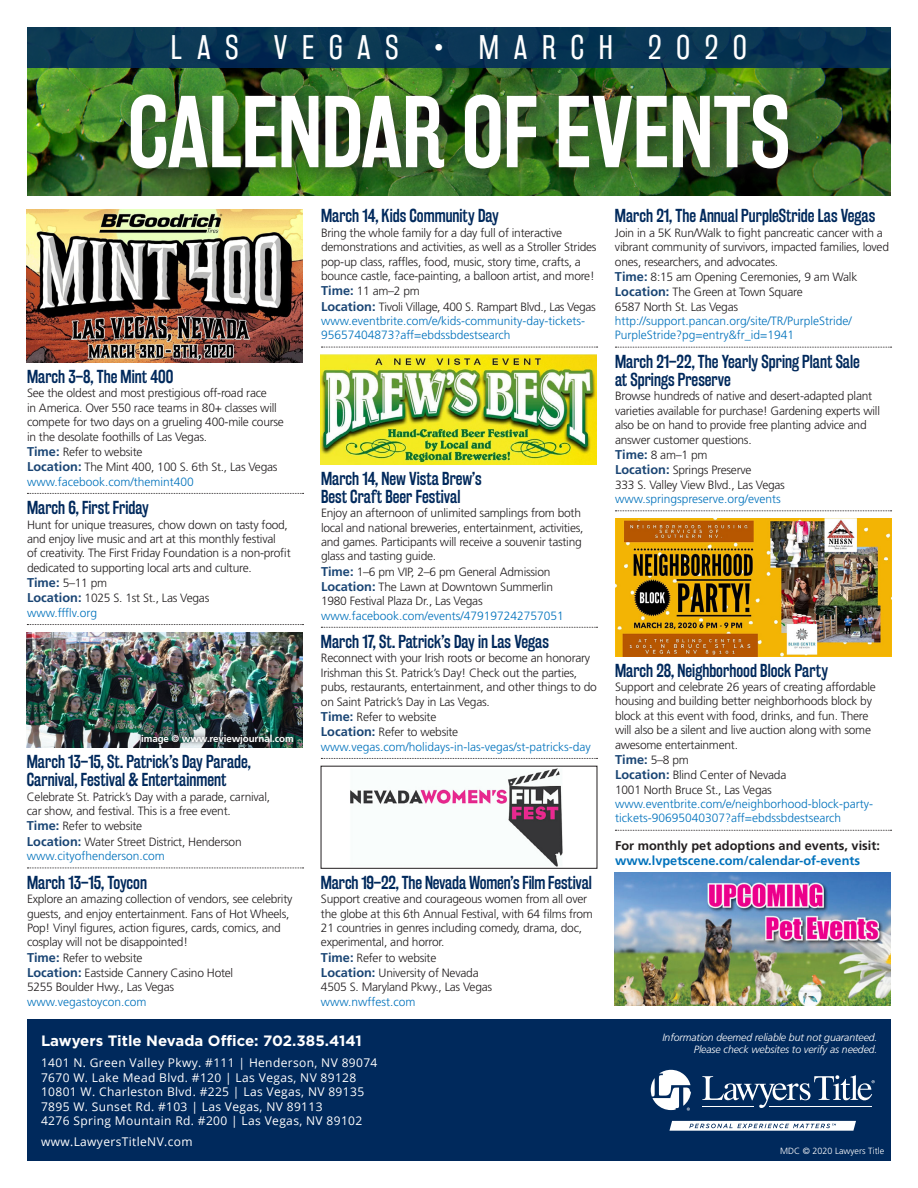
<style>
.page{position:relative;width:918px;height:1188px;background:#fff}
.page>*{position:absolute;margin:0;border:0;box-sizing:border-box;transform-origin:0 0}
.t1{font:90px "Rakesly Rg";color:#fff}
.t2{font:30px "Rakesly Bk";letter-spacing:.5em;color:#fff}
.t3{font:16.5px/18px "Rakesly Rg";color:#00295c}
.t4{font:700 15px "Gotham";color:#fff}
.t5{font:700 12.75px "Frutiger LT Std";color:#231f20}
.t6{font:700 12.75px "Frutiger LT Std";color:#0072bc}
.t7{font:700 12.75px "Frutiger LT Std";color:#1a4574}
.t8{font:300 12px/14.7px "Frutiger LT Std";letter-spacing:-.02em;color:#231f20}
.t9{font:300 12px/14.4px "Frutiger LT Std";color:#0072bc}
.t10{font:12px "Open Sans";letter-spacing:.03em;color:#fff}
.t11{font:italic 300 10.5px/12px "Frutiger LT Std";letter-spacing:-.01em;color:#fff;text-align:right}
.t12{font:700 9.75px "Frutiger LT Std";letter-spacing:-.01em;color:#fff}
.t13{font:300 9px "Frutiger LT Std";color:#fff}
.s1{font-family:"Rakesly Rg";font-weight:700}
.s2{font-weight:700;font-size:12.75px;color:#1a4574}
.s3{color:#0072bc}
.s4{font-weight:300;font-size:12px;color:#231f20}
</style>
<div class="page">
<div style="left:27px;top:1019px;width:864px;height:142px;background:#00295c"></div>
<svg style="left:615px;top:830px;width:277px;height:1px"></svg>
<svg style="left:27px;top:493px;width:277px;height:1px"></svg>
<svg style="left:321px;top:347px;width:277px;height:1px"></svg>
<svg style="left:321px;top:627px;width:277px;height:1px"></svg>
<svg style="left:321px;top:758px;width:277px;height:1px"></svg>
<svg style="left:27px;top:624px;width:277px;height:1px"></svg>
<svg style="left:27px;top:868px;width:277px;height:1px"></svg>
<svg style="left:615px;top:347px;width:277px;height:1px"></svg>
<svg style="left:615px;top:510px;width:277px;height:1px"></svg>
<img style="left:615px;top:872px;width:276px;height:134px">
<img style="left:27px;top:68px;width:864px;height:128px">
<svg style="left:27px;top:27px;width:864px;height:41px;fill:#0a3653"></svg>
<div style="left:120px;top:85px;width:688px;height:102px;background:#231f20;opacity:.65"></div>
<svg style="left:651px;top:1070px;width:40px;height:41px"></svg>
<svg style="left:702px;top:1075px;width:173px;height:33px"></svg>
<svg style="left:669px;top:1121px;width:187px;height:10px"></svg>
<img style="left:27px;top:632px;width:276px;height:116px">
<div style="left:137px;top:729px;width:161px;height:20px;background:#231f20;opacity:.9"></div>
<img style="left:615px;top:519px;width:276px;height:137px">
<img style="left:27px;top:209px;width:276px;height:154px">
<img style="left:321px;top:355px;width:276px;height:109px">
<img style="left:350px;top:768px;width:213px;height:99px">
<div style="left:321px;top:766px;width:276px;height:103px;border:1px solid #231f20"></div>
<h2 class="t2" style="left:171px;top:29px;width:577px">LAS VEGAS <span class="s1">•</span> MARCH 2020</h2>
<h1 class="t1" style="left:128px;top:78px;width:664px">CALENDAR OF EVENTS</h1>
<h3 class="t3" style="left:27px;top:368px;width:148px">March 3–8, The Mint 400</h3>
<p class="t8" style="left:27px;top:386px;width:258px">See the oldest and most prestigious off-road race<br>in America. Over 550 race teams in 80+ classes will compete for two days on a grueling 400-mile course in the desolate foothills of Las Vegas.<br><span class="s2">Time:</span> Refer to website<br><span class="s2">Location:</span> The Mint 400, 100 S. 6th St., Las Vegas <span class="s3">www.facebook.com/themint400</span></p>
<h3 class="t3" style="left:27px;top:499px;width:123px">March 6, First Friday</h3>
<p class="t8" style="left:27px;top:517px;width:265px">Hunt for unique treasures, chow down on tasty food, and enjoy live music and art at this monthly festival<br>of creativity. The First Friday Foundation is a non-profit dedicated to supporting local arts and culture.<br><span class="s2">Time:</span> 5–11 pm<br><span class="s2">Location:</span> 1025 S. 1st St., Las Vegas<br><span class="s3">www.ffflv.org</span></p>
<p class="t12" style="left:141px;top:733px;width:154px">image © www.reviewjournal.com</p>
<h3 class="t3" style="left:27px;top:753px;width:226px">March 13–15, St. Patrick’s Day Parade,<br>Carnival, Festival &amp; Entertainment</h3>
<p class="t8" style="left:27px;top:789px;width:245px">Celebrate St. Patrick’s Day with a parade, carnival, car show, and festival. This is a free event.<br><span class="s2">Time:</span> Refer to website<br><span class="s2">Location:</span> Water Street District, Henderson <span class="s3">www.cityofhenderson.com</span></p>
<h3 class="t3" style="left:27px;top:873px;width:122px">March 13–15, Toycon</h3>
<p class="t8" style="left:27px;top:892px;width:267px">Explore an amazing collection of vendors, see celebrity guests, and enjoy entertainment. Fans of Hot Wheels, Pop! Vinyl figures, action figures, cards, comics, and cosplay will not be disappointed!<br><span class="s2">Time:</span> Refer to website<br><span class="s2">Location:</span> Eastside Cannery Casino Hotel<br>5255 Boulder Hwy., Las Vegas</p>
<p class="t9" style="left:27px;top:995px;width:121px">www.vegastoycon.com</p>
<h3 class="t3" style="left:321px;top:207px;width:179px">March 14, Kids Community Day</h3>
<p class="t8" style="left:321px;top:225px;width:277px">Bring the whole family for a day full of interactive demonstrations and activities, as well as a Stroller Strides pop-up class, raffles, food, music, story time, crafts, a bounce castle, face-painting, a balloon artist, and more!<br><span class="s2">Time:</span> 11 am–2 pm<br><span class="s2">Location:</span> Tivoli Village, 400 S. Rampart Blvd., Las Vegas <span class="s3">www.eventbrite.com/e/kids-community-day-tickets-95657404873?aff=ebdssbdestsearch</span></p>
<h3 class="t3" style="left:321px;top:469px;width:162px">March 14, New Vista Brew’s<br>Best Craft Beer Festival</h3>
<p class="t8" style="left:321px;top:506px;width:264px">Enjoy an afternoon of unlimited samplings from both local and national breweries, entertainment, activities, and games. Participants will receive a souvenir tasting glass and tasting guide.<br><span class="s2">Time:</span> 1–6 pm VIP, 2–6 pm General Admission <span class="s2">Location:</span> The Lawn at Downtown Summerlin<br>1980 Festival Plaza Dr., Las Vegas</p>
<p class="t9" style="left:321px;top:609px;width:244px">www.facebook.com/events/479197242757051</p>
<h3 class="t3" style="left:321px;top:633px;width:229px">March 17, St. Patrick’s Day in Las Vegas</h3>
<p class="t8" style="left:321px;top:651px;width:277px">Reconnect with your Irish roots or become an honorary Irishman this St. Patrick’s Day! Check out the parties, pubs, restaurants, entertainment, and other things to do on Saint Patrick’s Day in Las Vegas.<br><span class="s2">Time:</span> Refer to website<br><span class="s2">Location:</span> Refer to website <span class="s3">www.vegas.com/holidays-in-las-vegas/st-patricks-day</span></p>
<h3 class="t3" style="left:321px;top:873px;width:272px">March 19–22, The Nevada Women’s Film Festival</h3>
<p class="t8" style="left:321px;top:892px;width:273px">Support creative and courageous women from all over the globe at this 6th Annual Festival, with 64 films from 21 countries in genres including comedy, drama, doc, experimental, and horror.<br><span class="s2">Time:</span> Refer to website<br><span class="s2">Location:</span> University of Nevada<br>4505 S. Maryland Pkwy., Las Vegas</p>
<p class="t9" style="left:321px;top:995px;width:96px">www.nwffest.com</p>
<p class="t4" style="left:41px;top:1031px;width:322px">Lawyers Title Nevada Office: 702.385.4141</p>
<p class="t10" style="left:41px;top:1055px;width:338px">1401 N. Green Valley Pkwy. #111 | Henderson, NV 89074</p>
<p class="t10" style="left:41px;top:1069px;width:317px">7670 W. Lake Mead Blvd. #120 | Las Vegas, NV 89128</p>
<p class="t10" style="left:41px;top:1084px;width:325px">10801 W. Charleston Blvd. #225 | Las Vegas, NV 89135</p>
<p class="t10" style="left:41px;top:1098px;width:283px">7895 W. Sunset Rd. #103 | Las Vegas, NV 89113</p>
<p class="t10" style="left:41px;top:1112px;width:323px">4276 Spring Mountain Rd. #200 | Las Vegas, NV 89102</p>
<p class="t10" style="left:41px;top:1133px;width:153px">www.LawyersTitleNV.com</p>
<h3 class="t3" style="left:615px;top:207px;width:262px">March 21, The Annual PurpleStride Las Vegas</h3>
<p class="t8" style="left:615px;top:225px;width:276px">Join in a 5K Run/Walk to fight pancreatic cancer with a vibrant community of survivors, impacted families, loved ones, researchers, and advocates.<br><span class="s2">Time:</span> 8:15 am Opening Ceremonies, 9 am Walk <span class="s2">Location:</span> The Green at Town Square<br>6587 North St. Las Vegas</p>
<p class="t9" style="left:615px;top:314px;width:238px">http://support.pancan.org/site/TR/PurpleStride/<br>PurpleStride?pg=entry&amp;fr_id=1941</p>
<h3 class="t3" style="left:615px;top:353px;width:246px">March 21–22, The Yearly Spring Plant Sale at Springs Preserve</h3>
<p class="t8" style="left:615px;top:389px;width:267px">Browse hundreds of native and desert-adapted plant varieties available for purchase! Gardening experts will also be on hand to provide free planting advice and answer customer questions.<br><span class="s2">Time:</span> 8 am–1 pm<br><span class="s2">Location:</span> Springs Preserve<br>333 S. Valley View Blvd., Las Vegas</p>
<p class="t9" style="left:615px;top:492px;width:167px">www.springspreserve.org/events</p>
<h3 class="t3" style="left:615px;top:661px;width:215px">March 28, Neighborhood Block Party</h3>
<p class="t8" style="left:615px;top:680px;width:262px">Support and celebrate 26 years of creating affordable housing and building better neighborhoods block by block at this event with food, drinks, and fun. There will also be a silent and live auction along with some awesome entertainment.</p>
<p class="t7" style="left:615px;top:752px;width:75px">Time: <span class="s4">5–8 pm</span></p>
<p class="t8" style="left:615px;top:768px;width:173px"><span class="s2">Location:</span> Blind Center of Nevada<br>1001 North Bruce St., Las Vegas</p>
<p class="t9" style="left:615px;top:797px;width:260px">www.eventbrite.com/e/neighborhood-block-party&shy;tickets-90695040307?aff=ebdssbdestsearch</p>
<p class="t5" style="left:615px;top:838px;width:266px">For monthly pet adoptions and events, visit:</p>
<p class="t6" style="left:615px;top:853px;width:247px">www.lvpetscene.com/calendar-of-events</p>
<p class="t11" style="left:662px;top:1031px;width:217px">Information deemed reliable but not guaranteed.<br>Please check websites to verify as needed.</p>
<p class="t13" style="left:780px;top:1146px;width:105px">MDC © 2020 Lawyers Title</p>
</div>
